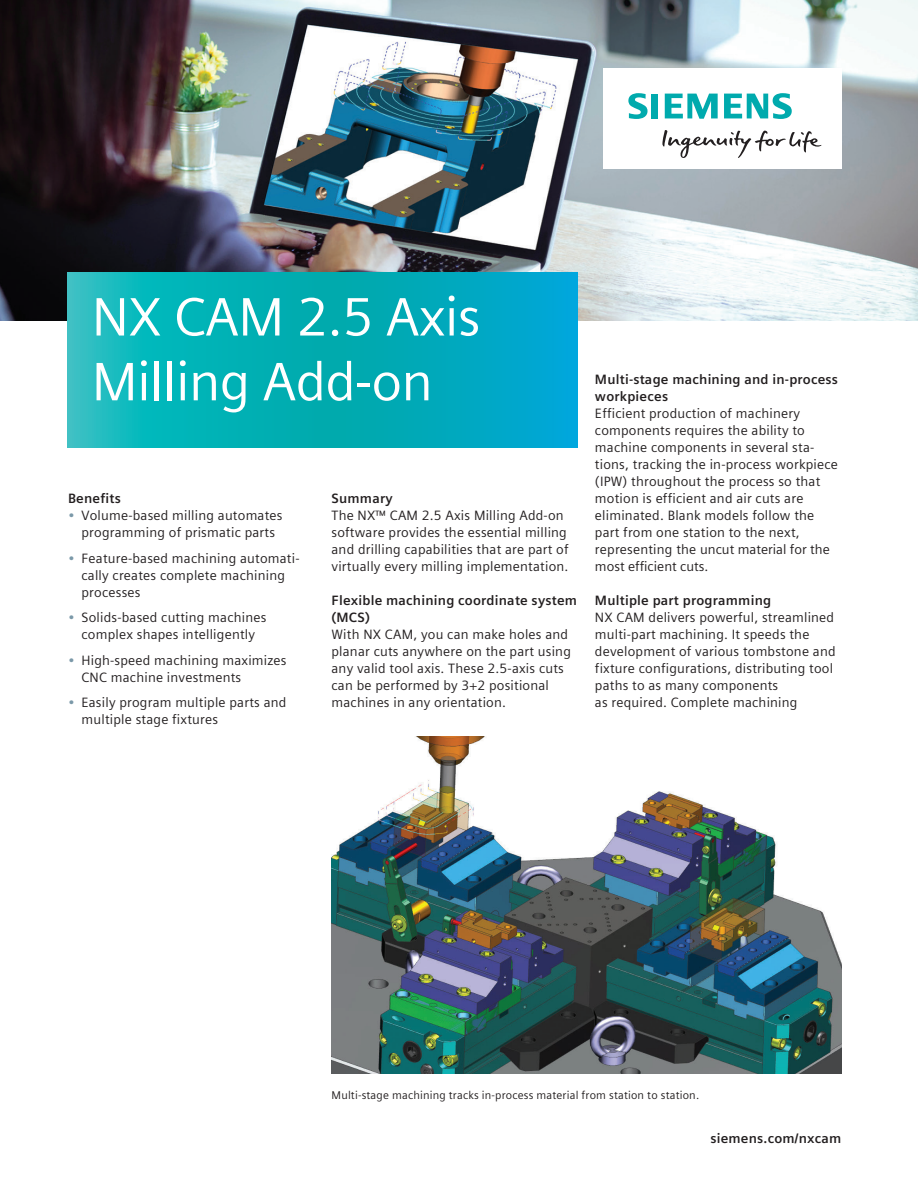
<style>
.page{position:relative;width:918px;height:1188px;background:#fff}
.page>*{position:absolute;margin:0;border:0;box-sizing:border-box;transform-origin:0 0}
.t1{font:54px/64.8px "Siemens Sans Global";letter-spacing:-.01em;color:#fff}
.t2{font:13.5px/17px "Siemens Sans Global";letter-spacing:.015em;color:#231f20}
.t3{font:700 13.5px/17px "Siemens Sans Global";letter-spacing:.015em;color:#231f20}
.t4{font:11.25px "Siemens Sans Global";letter-spacing:.015em;color:#231f20}
.s1{color:#7b99a9}
</style>
<div class="page">
<img style="left:0;top:0;width:918px;height:320px">
<div style="left:603px;top:68px;width:238px;height:101px;background:#fff"></div>
<svg style="left:662px;top:130px;width:159px;height:28px"></svg>
<svg style="left:628px;top:93px;width:30px;height:26px"></svg>
<svg style="left:665px;top:94px;width:53px;height:25px"></svg>
<svg style="left:724px;top:93px;width:68px;height:26px"></svg>
<svg style="left:68px;top:272px;width:510px;height:176px;background:#05aebc"></svg>
<img style="left:332px;top:737px;width:509px;height:336px">
<h1 class="t1" style="left:92px;top:285px;width:390px">NX CAM 2.5 Axis<br>Milling Add-on</h1>
<p class="t3" style="left:68px;top:490px;width:54px">Benefits</p>
<p class="t2" style="left:68px;top:507px;width:216px;text-align:center"><span class="s1">•</span> Volume-based milling automates programming of prismatic parts</p>
<p class="t2" style="left:82px;top:550px;width:220px;text-indent:-14px"><span class="s1">•</span> Feature-based machining automati&shy;cally creates complete machining processes</p>
<p class="t2" style="left:68px;top:609px;width:200px;text-align:center"><span class="s1">•</span> Solids-based cutting machines complex shapes intelligently</p>
<p class="t2" style="left:82px;top:652px;width:207px;text-indent:-14px"><span class="s1">•</span> High-speed machining maximizes<br>CNC machine investments</p>
<p class="t2" style="left:82px;top:694px;width:206px;text-indent:-14px"><span class="s1">•</span> Easily program multiple parts and multiple stage fixtures</p>
<p class="t3" style="left:332px;top:490px;width:63px">Summary</p>
<p class="t2" style="left:332px;top:507px;width:239px">The NX™ CAM 2.5 Axis Milling Add-on software provides the essential milling and drilling capabilities that are part of virtually every milling implementation.</p>
<p class="t3" style="left:332px;top:592px;width:247px">Flexible machining coordinate system (MCS)</p>
<p class="t2" style="left:332px;top:626px;width:241px">With NX CAM, you can make holes and planar cuts anywhere on the part using any valid tool axis. These 2.5-axis cuts can be performed by 3+2 positional machines in any orientation.</p>
<p class="t3" style="left:595px;top:371px;width:245px">Multi-stage machining and in-process workpieces</p>
<p class="t2" style="left:595px;top:405px;width:244px">Efficient production of machinery components requires the ability to machine components in several sta&shy;tions, tracking the in-process workpiece (IPW) throughout the process so that motion is efficient and air cuts are eliminated. Blank models follow the part from one station to the next, representing the uncut material for the most efficient cuts.</p>
<p class="t3" style="left:595px;top:592px;width:178px">Multiple part programming</p>
<p class="t2" style="left:595px;top:609px;width:242px">NX CAM delivers powerful, streamlined multi-part machining. It speeds the development of various tombstone and fixture configurations, distributing tool paths to as many components<br>as required. Complete machining</p>
<p class="t4" style="left:332px;top:1086px;width:369px">Multi-stage machining tracks in-process material from station to station.</p>
<p class="t3" style="left:710px;top:1130px;width:133px">siemens.com/nxcam</p>
</div>
